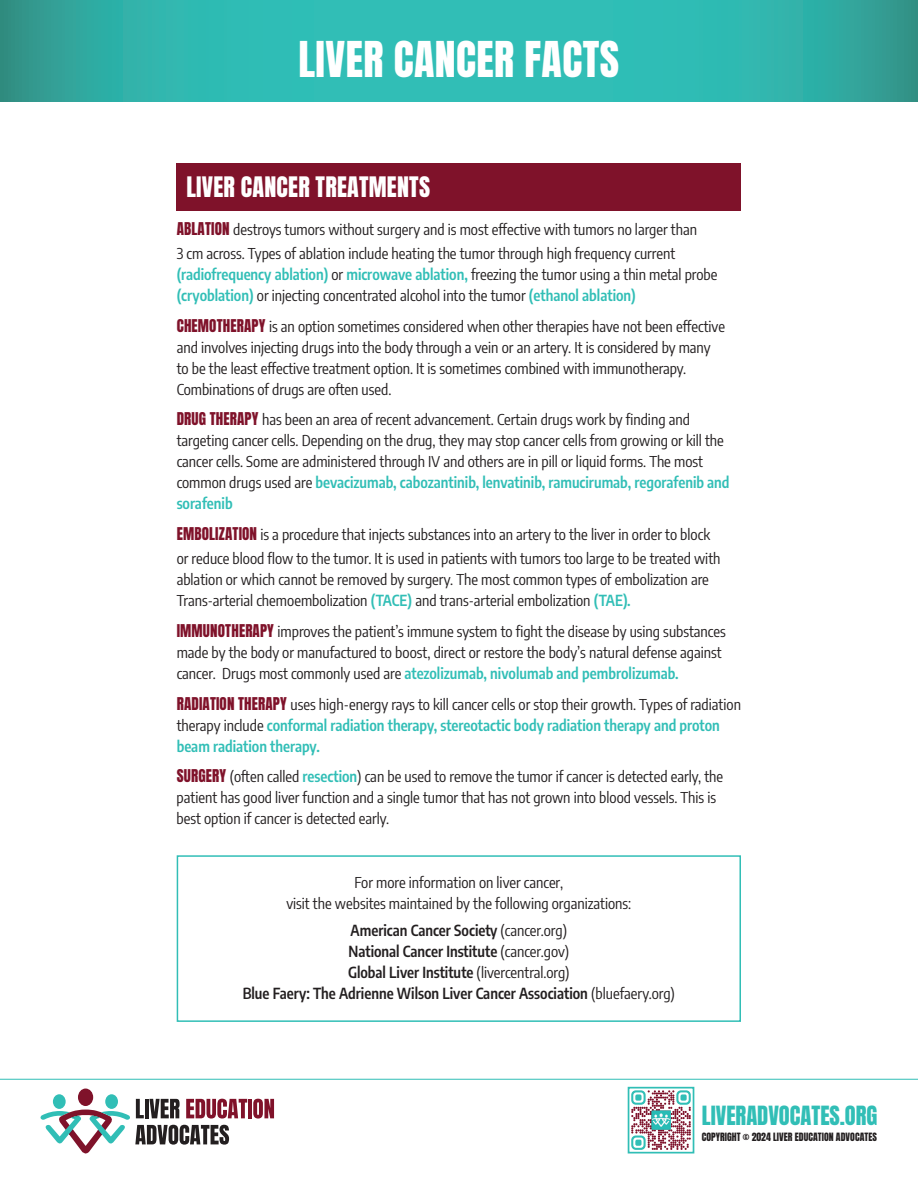
<style>
.page{position:relative;width:918px;height:1188px;background:#fff}
.page>*{position:absolute;margin:0;border:0;box-sizing:border-box;transform-origin:0 0}
.t1{font:42px "Anton";letter-spacing:.01em;color:#fff}
.t2{font:24px "Anton";letter-spacing:.01em;color:#fff}
.t3{font:22.5px "Anton";color:#31beb6}
.t4{font:15px/21px "Encode Sans Condensed";color:#231f20}
.t5{font:600 15px/21px "Encode Sans Condensed";color:#31beb6}
.t6{font:600 15px/21px "Encode Sans Condensed";color:#231f20;text-align:center}
.t7{font:9.75px "Anton";letter-spacing:.005em;color:#231f20}
.s1{font-family:"Anton";color:#7f122a}
.s2{font-weight:600;color:#31beb6}
.s3{font-family:"Anton";font-weight:400;color:#7f122a}
.s4{font-weight:400;color:#231f20}
.s5{font-weight:400}
</style>
<div class="page">
<svg style="left:0;top:0;width:918px;height:101px;background:#30b4ac"></svg>
<div style="left:177px;top:163px;width:564px;height:47px;background:#7f122a"></div>
<div style="left:177px;top:855px;width:564px;height:167px;background:#fff;border:2px solid #31beb6"></div>
<hr style="left:0;top:1079px;width:918px;height:1px;background:#31beb6">
<div style="left:53px;top:1094px;width:13px;height:15px;background:#31beb6;border-radius:50%"></div>
<div style="left:78px;top:1089px;width:15px;height:17px;background:#7f122a;border-radius:50%"></div>
<svg style="left:105px;top:1094px;width:13px;height:15px"></svg>
<hr style="left:248px;top:1099px;width:4px;height:19px;background:#80122a">
<svg style="left:253px;top:1099px;width:21px;height:20px"></svg>
<svg style="left:40px;top:1099px;width:207px;height:55px"></svg>
<svg style="left:631px;top:1090px;width:60px;height:60px"></svg>
<div style="left:635px;top:1094px;width:7px;height:7px;background:#31beb6;border-radius:2px"></div>
<div style="left:680px;top:1094px;width:7px;height:7px;background:#31beb6;border-radius:2px"></div>
<div style="left:635px;top:1140px;width:7px;height:6px;background:#31beb6;border-radius:2px"></div>
<img style="left:652px;top:1111px;width:18px;height:18px">
<div style="left:628px;top:1087px;width:66px;height:67px;border:2px solid #31beb6"></div>
<h1 class="t1" style="left:299px;top:38px;width:322px">LIVER CANCER FACTS</h1>
<h2 class="t2" style="left:187px;top:174px;width:245px">LIVER CANCER TREATMENTS</h2>
<p class="t4" style="left:177px;top:217px;width:522px;line-height:24px"><span class="s1">ABLATION</span> destroys tumors without surgery and is most effective with tumors no larger than<br>3 cm across. Types of ablation include heating the tumor through high frequency current</p>
<p class="t4" style="left:177px;top:263px;width:542px"><span class="s2">(radiofrequency ablation)</span> or <span class="s2">microwave ablation,</span> freezing the tumor using a thin metal probe <span class="s2">(cryoblation)</span> or injecting concentrated alcohol into the tumor <span class="s2">(ethanol ablation)</span></p>
<p class="t4" style="left:177px;top:315px;width:550px"><span class="s1">CHEMOTHERAPY</span> is an option sometimes considered when other therapies have not been effective and involves injecting drugs into the body through a vein or an artery. It is considered by many to be the least effective treatment option. It is sometimes combined with immunotherapy.<br>Combinations of drugs are often used.</p>
<p class="t4" style="left:177px;top:409px;width:554px"><span class="s1">DRUG THERAPY</span> has been an area of recent advancement. Certain drugs work by finding and targeting cancer cells. Depending on the drug, they may stop cancer cells from growing or kill the cancer cells. Some are administered through IV and others are in pill or liquid forms. The most common drugs used are <span class="s2">bevacizumab, cabozantinib, lenvatinib, ramucirumab, regorafenib and sorafenib</span></p>
<p class="t4" style="left:177px;top:522px;width:545px;line-height:24px"><span class="s1">EMBOLIZATION</span> is a procedure that injects substances into an artery to the liver in order to block or reduce blood flow to the tumor. It is used in patients with tumors too large to be treated with</p>
<p class="t4" style="left:177px;top:568px;width:534px">ablation or which cannot be removed by surgery. The most common types of embolization are<br>Trans-arterial chemoembolization <span class="s2">(TACE)</span> and trans-arterial embolization <span class="s2">(TAE).</span></p>
<p class="t4" style="left:177px;top:620px;width:551px"><span class="s1">IMMUNOTHERAPY</span> improves the patient’s immune system to fight the disease by using substances made by the body or manufactured to boost, direct or restore the body’s natural defense against cancer. Drugs most commonly used are <span class="s2">atezolizumab, nivolumab and pembrolizumab.</span></p>
<p class="t5" style="left:177px;top:693px;width:566px"><span class="s3">RADIATION THERAPY</span> <span class="s4">uses high-energy rays to kill cancer cells or stop their growth. Types of radiation therapy include</span> conformal radiation therapy, stereotactic body radiation therapy and proton beam radiation therapy.</p>
<p class="t4" style="left:177px;top:766px;width:548px"><span class="s1">SURGERY</span> (often called <span class="s2">resection</span>) can be used to remove the tumor if cancer is detected early, the patient has good liver function and a single tumor that has not grown into blood vessels. This is best option if cancer is detected early.</p>
<p class="t4" style="left:286px;top:871px;width:346px;text-align:center">For more information on liver cancer,<br>visit the websites maintained by the following organizations:</p>
<p class="t6" style="left:243px;top:919px;width:434px">American Cancer Society <span class="s5">(cancer.org)<br></span>National Cancer Institute <span class="s5">(cancer.gov)<br></span>Global Liver Institute <span class="s5">(livercentral.org)<br></span>Blue Faery: The Adrienne Wilson Liver Cancer Association <span class="s5">(bluefaery.org)</span></p>
<h3 class="t3" style="left:702px;top:1104px;width:177px">LIVERADVOCATES.ORG</h3>
<p class="t7" style="left:702px;top:1132px;width:177px">COPYRIGHT © 2024 LIVER EDUCATION ADVOCATES</p>
</div>
